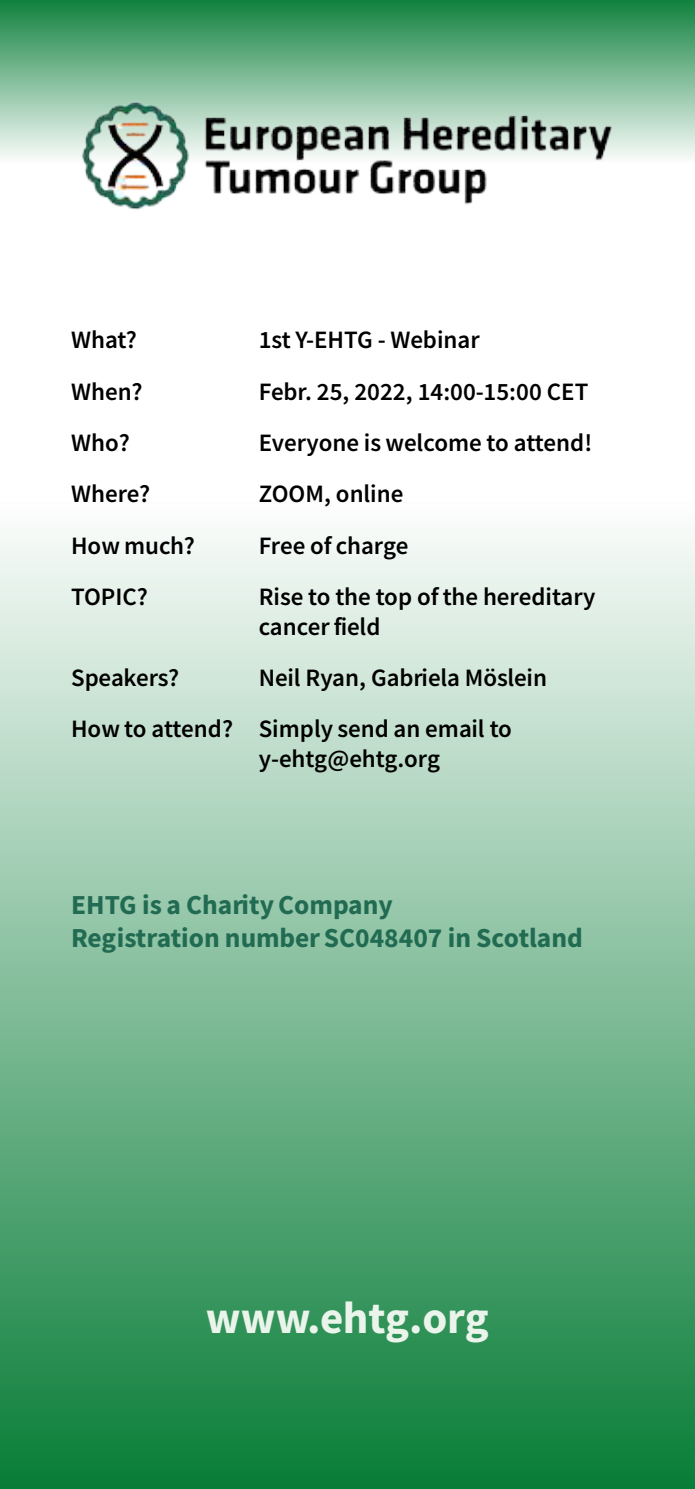
<style>
.page{position:relative;width:695px;height:1489px;background:#fff}
.page>*{position:absolute;margin:0;border:0;box-sizing:border-box;transform-origin:0 0}
.t1{font:45px "Source Sans Variable";letter-spacing:.07em;color:#eaf4eb}
.t2{font:27.5px/33px "Source Sans Variable";letter-spacing:.045em;color:#226b53}
.t3{font:25px/30px "Source Sans Variable";letter-spacing:.03em;color:#000}
</style>
<div class="page">
<div style="left:0;top:0;width:694px;height:163px;background:linear-gradient(to bottom,#10813e,#fcfdfc)"></div>
<div style="left:0;top:501px;width:694px;height:987px;background:linear-gradient(to bottom,#fdfefd,#087d37)"></div>
<img style="left:59px;top:98px;width:573px;height:112px">
<p class="t3" style="left:71px;top:325px;width:66px">What?</p>
<p class="t3" style="left:258px;top:325px;width:221px">1st Y-EHTG - Webinar</p>
<p class="t3" style="left:71px;top:376px;width:72px">When?</p>
<p class="t3" style="left:258px;top:376px;width:330px">Febr. 25, 2022, 14:00-15:00 CET</p>
<p class="t3" style="left:71px;top:428px;width:59px">Who?</p>
<p class="t3" style="left:258px;top:428px;width:333px">Everyone is welcome to attend!</p>
<p class="t3" style="left:71px;top:479px;width:79px">Where?</p>
<p class="t3" style="left:258px;top:479px;width:145px">ZOOM, online</p>
<p class="t3" style="left:71px;top:530px;width:124px">How much?</p>
<p class="t3" style="left:258px;top:530px;width:150px">Free of charge</p>
<p class="t3" style="left:71px;top:581px;width:77px">TOPIC?</p>
<p class="t3" style="left:258px;top:581px;width:336px">Rise to the top of the hereditary cancer field</p>
<p class="t3" style="left:71px;top:663px;width:109px">Speakers?</p>
<p class="t3" style="left:71px;top:652px;width:476px;line-height:51.2px;text-indent:187px">Neil Ryan, Gabriela Möslein<br>How to attend? Simply send an email to</p>
<p class="t3" style="left:258px;top:744px;width:182px">y-ehtg@ehtg.org</p>
<p class="t2" style="left:71px;top:888px;width:512px">EHTG is a Charity Company<br>Registration number SC048407 in Scotland</p>
<h1 class="t1" style="left:206px;top:1290px;width:282px">www.ehtg.org</h1>
</div>
